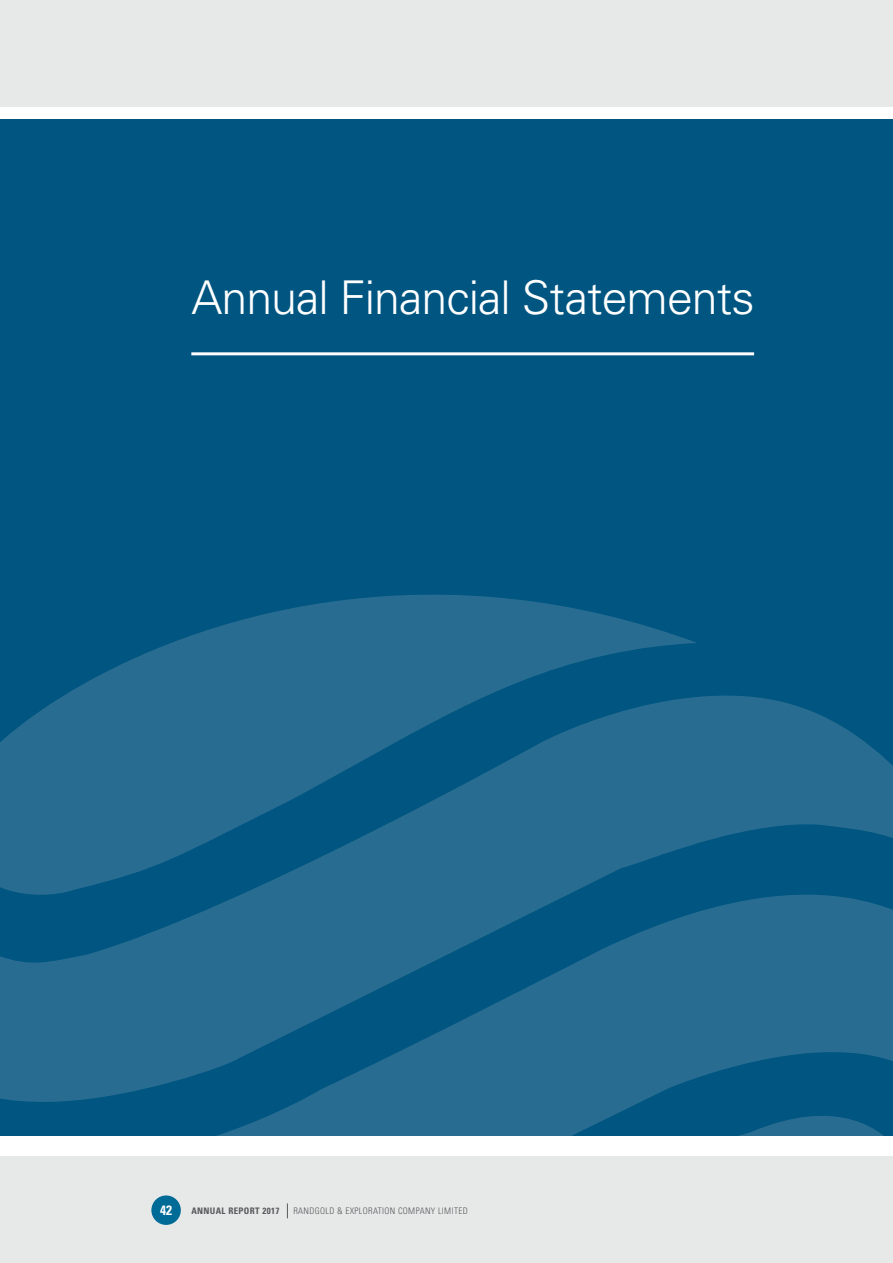
<style>
.page{position:relative;width:893px;height:1263px;background:#fff}
.page>*{position:absolute;margin:0;border:0;box-sizing:border-box;transform-origin:0 0}
.t1{font:300 46.5px "Univers LT Std";letter-spacing:-.02em;color:#fff}
.t2{font:700 condensed 13.5px "Univers LT Std";color:#fff}
.t3{font:300 condensed 9px "Univers LT Std";letter-spacing:.04em;color:#58595b}
.t4{font:700 condensed 9px "Univers LT Std";letter-spacing:.04em;color:#58595b}
</style>
<div class="page">
<div style="left:0;top:1157px;width:893px;height:106px;background:#e7e8e8"></div>
<div style="left:151px;top:1195px;width:30px;height:30px;background:#006b96;border-radius:50%"></div>
<svg style="left:287px;top:1203px;width:1px;height:15px"></svg>
<div style="left:0;top:0;width:893px;height:106px;background:#e7e8e8"></div>
<div style="left:0;top:119px;width:893px;height:1016px;background:#005581"></div>
<svg style="left:0;top:594px;width:893px;height:541px;fill:#286d91"></svg>
<hr style="left:191px;top:352px;width:563px;height:3px;background:#fff">
<h1 class="t1" style="left:191px;top:270px;width:565px">Annual Financial Statements</h1>
<h2 class="t2" style="left:160px;top:1202px;width:13px">42</h2>
<p class="t4" style="left:191px;top:1205px;width:90px">ANNUAL REPORT 2017</p>
<p class="t3" style="left:293px;top:1205px;width:176px">RANDGOLD &amp; EXPLORATION COMPANY LIMITED</p>
</div>
